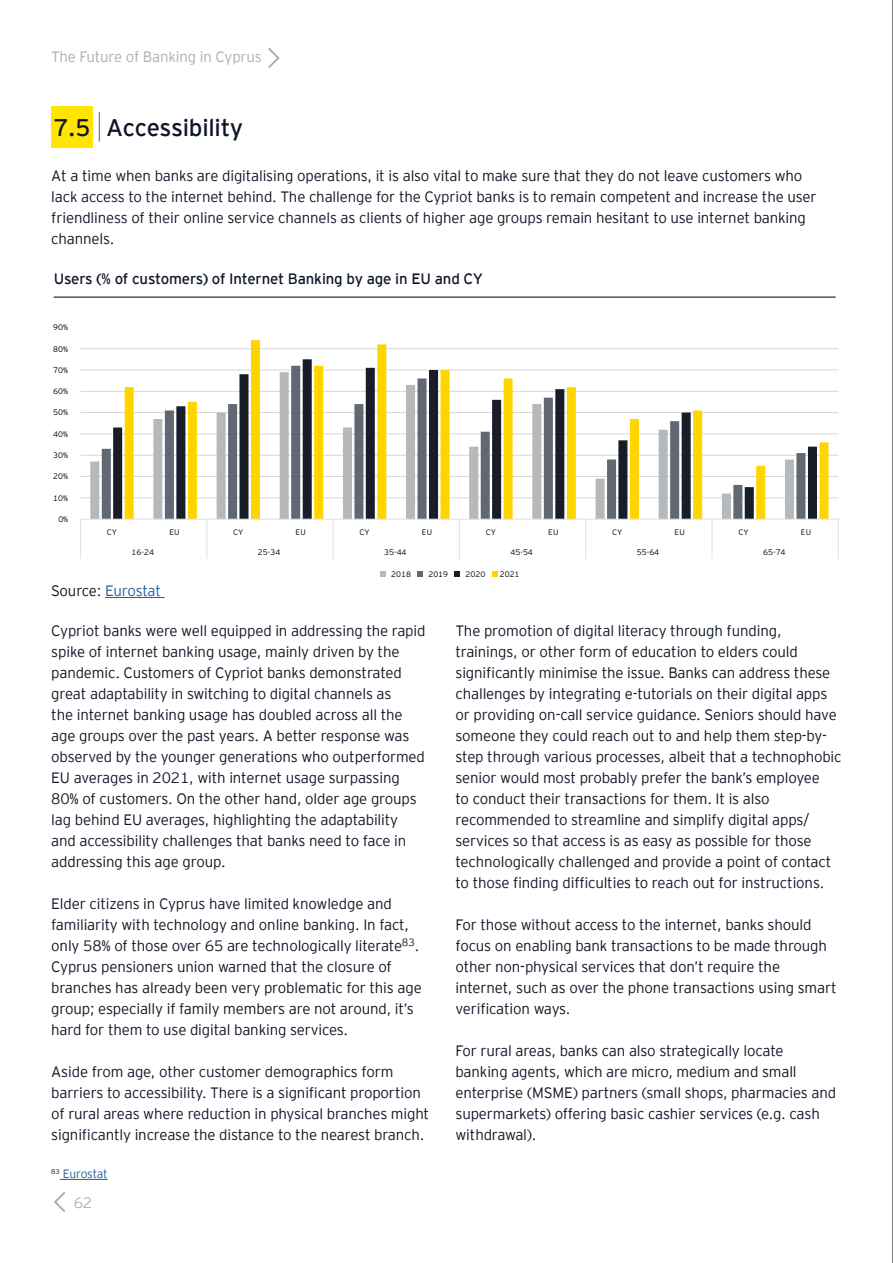
<style>
.page{position:relative;width:893px;height:1263px;background:#fff}
.page>*{position:absolute;margin:0;border:0;box-sizing:border-box;transform-origin:0 0}
.t1{font:300 24px "EY Interstate";letter-spacing:-.01em;color:#0f1727}
.t2{font:300 15px/21px "EY Interstate";letter-spacing:-.01em;color:#0f1727}
.t3{font:300 15px "EY Interstate";letter-spacing:-.01em;color:#0f1727}
.t4{font:300 15px "EY Interstate";letter-spacing:-.01em;color:#a8b0b6}
.t5{font:300 15px "EY Interstate";letter-spacing:-.02em;color:#215f9f}
.t6{font:300 12px "EY Interstate";letter-spacing:-.02em;color:#215f9f}
.t7{font:300 7.95px "EY Interstate";color:#000}
.s1{color:#0f1727}
</style>
<div class="page">
<div style="left:51px;top:106px;width:42px;height:41px;background:#ffe500"></div>
<hr style="left:99px;top:112px;width:1px;height:30px;background:#6e6f71">
<hr style="left:60px;top:1179px;width:48px;height:1px;background:#215f9f">
<hr style="left:54px;top:297px;width:782px;height:1px;background:#0f1727">
<hr style="left:80px;top:348px;width:758px;height:1px;background:#d9d6d6">
<hr style="left:80px;top:370px;width:758px;height:1px;background:#d9d6d6">
<hr style="left:80px;top:391px;width:758px;height:1px;background:#d9d6d6">
<hr style="left:80px;top:412px;width:758px;height:1px;background:#d9d6d6">
<hr style="left:80px;top:434px;width:758px;height:1px;background:#d9d6d6">
<hr style="left:80px;top:455px;width:758px;height:1px;background:#d9d6d6">
<hr style="left:80px;top:476px;width:758px;height:1px;background:#d9d6d6">
<hr style="left:80px;top:498px;width:758px;height:1px;background:#d9d6d6">
<svg style="left:125px;top:340px;width:703px;height:179px"></svg>
<hr style="left:80px;top:519px;width:758px;height:1px;background:#e2e0e1">
<svg style="left:838px;top:519px;width:1px;height:40px"></svg>
<svg style="left:712px;top:520px;width:1px;height:39px"></svg>
<svg style="left:585px;top:520px;width:1px;height:39px"></svg>
<svg style="left:459px;top:520px;width:1px;height:39px"></svg>
<svg style="left:333px;top:520px;width:1px;height:39px"></svg>
<svg style="left:206px;top:520px;width:1px;height:39px"></svg>
<svg style="left:80px;top:520px;width:1px;height:39px"></svg>
<svg style="left:380px;top:571px;width:6px;height:6px"></svg>
<svg style="left:417px;top:571px;width:6px;height:6px"></svg>
<svg style="left:455px;top:571px;width:5px;height:6px"></svg>
<svg style="left:492px;top:571px;width:5px;height:6px"></svg>
<hr style="left:105px;top:597px;width:60px;height:1px;background:#215f9f">
<svg style="left:268px;top:48px;width:12px;height:20px"></svg>
<svg style="left:54px;top:1192px;width:11px;height:20px"></svg>
<hr style="left:892px;top:0;width:1px;height:1263px;background:#000">
<p class="t4" style="left:51px;top:46px;width:212px">The Future of Banking in Cyprus</p>
<h1 class="t1" style="left:54px;top:111px;width:191px">7.5 Accessibility</h1>
<p class="t2" style="left:51px;top:164px;width:767px">At a time when banks are digitalising operations, it is also vital to make sure that they do not leave customers who lack access to the internet behind. The challenge for the Cypriot banks is to remain competent and increase the user friendliness of their online service channels as clients of higher age groups remain hesitant to use internet banking channels.</p>
<p class="t3" style="left:54px;top:268px;width:431px">Users (% of customers) of Internet Banking by age in EU and CY</p>
<p class="t7" style="left:53px;top:322px;width:16px">90%</p>
<p class="t7" style="left:53px;top:343px;width:16px">80%</p>
<p class="t7" style="left:53px;top:364px;width:16px">70%</p>
<p class="t7" style="left:53px;top:386px;width:16px">60%</p>
<p class="t7" style="left:53px;top:407px;width:16px">50%</p>
<p class="t7" style="left:53px;top:428px;width:16px">40%</p>
<p class="t7" style="left:53px;top:450px;width:16px">30%</p>
<p class="t7" style="left:53px;top:471px;width:16px">20%</p>
<p class="t7" style="left:53px;top:492px;width:16px">10%</p>
<p class="t7" style="left:58px;top:513px;width:11px">0%</p>
<p class="t7" style="left:107px;top:527px;width:12px">CY</p>
<p class="t7" style="left:169px;top:527px;width:12px">EU</p>
<p class="t7" style="left:233px;top:527px;width:12px">CY</p>
<p class="t7" style="left:296px;top:527px;width:12px">EU</p>
<p class="t7" style="left:359px;top:527px;width:12px">CY</p>
<p class="t7" style="left:422px;top:527px;width:12px">EU</p>
<p class="t7" style="left:486px;top:527px;width:12px">CY</p>
<p class="t7" style="left:548px;top:527px;width:12px">EU</p>
<p class="t7" style="left:612px;top:527px;width:12px">CY</p>
<p class="t7" style="left:675px;top:527px;width:12px">EU</p>
<p class="t7" style="left:738px;top:527px;width:12px">CY</p>
<p class="t7" style="left:801px;top:527px;width:12px">EU</p>
<p class="t7" style="left:132px;top:547px;width:24px">16-24</p>
<p class="t7" style="left:258px;top:547px;width:24px">25-34</p>
<p class="t7" style="left:384px;top:547px;width:24px">35-44</p>
<p class="t7" style="left:511px;top:547px;width:24px">45-54</p>
<p class="t7" style="left:637px;top:547px;width:24px">55-64</p>
<p class="t7" style="left:763px;top:547px;width:24px">65-74</p>
<p class="t7" style="left:391px;top:569px;width:21px">2018</p>
<p class="t7" style="left:428px;top:569px;width:21px">2019</p>
<p class="t7" style="left:466px;top:569px;width:21px">2020</p>
<p class="t7" style="left:500px;top:569px;width:21px">2021</p>
<p class="t5" style="left:51px;top:580px;width:112px"><span class="s1">Source:</span> Eurostat</p>
<p class="t2" style="left:51px;top:619px;width:376px">Cypriot banks were well equipped in addressing the rapid spike of internet banking usage, mainly driven by the pandemic. Customers of Cypriot banks demonstrated great adaptability in switching to digital channels as<br>the internet banking usage has doubled across all the age groups over the past years. A better response was observed by the younger generations who outperformed EU averages in 2021, with internet usage surpassing 80% of customers. On the other hand, older age groups lag behind EU averages, highlighting the adaptability and accessibility challenges that banks need to face in addressing this age group.</p>
<p class="t2" style="left:51px;top:892px;width:372px">Elder citizens in Cyprus have limited knowledge and familiarity with technology and online banking. In fact, only 58% of those over 65 are technologically literate<sup>83</sup>.<br>Cyprus pensioners union warned that the closure of branches has already been very problematic for this age group; especially if family members are not around, it’s hard for them to use digital banking services.</p>
<p class="t2" style="left:51px;top:1060px;width:379px">Aside from age, other customer demographics form barriers to accessibility. There is a significant proportion of rural areas where reduction in physical branches might significantly increase the distance to the nearest branch.</p>
<p class="t6" style="left:51px;top:1165px;width:58px"><sup>83</sup> Eurostat</p>
<p class="t4" style="left:74px;top:1192px;width:20px">62</p>
<p class="t2" style="left:455px;top:619px;width:388px">The promotion of digital literacy through funding, trainings, or other form of education to elders could significantly minimise the issue. Banks can address these challenges by integrating e-tutorials on their digital apps or providing on-call service guidance. Seniors should have someone they could reach out to and help them step-by&shy;step through various processes, albeit that a technophobic senior would most probably prefer the bank’s employee<br>to conduct their transactions for them. It is also recommended to streamline and simplify digital apps/ services so that access is as easy as possible for those technologically challenged and provide a point of contact to those finding difficulties to reach out for instructions.</p>
<p class="t2" style="left:455px;top:913px;width:383px">For those without access to the internet, banks should focus on enabling bank transactions to be made through other non-physical services that don’t require the internet, such as over the phone transactions using smart verification ways.</p>
<p class="t2" style="left:455px;top:1039px;width:382px">For rural areas, banks can also strategically locate banking agents, which are micro, medium and small enterprise (MSME) partners (small shops, pharmacies and supermarkets) offering basic cashier services (e.g. cash withdrawal).</p>
</div>
